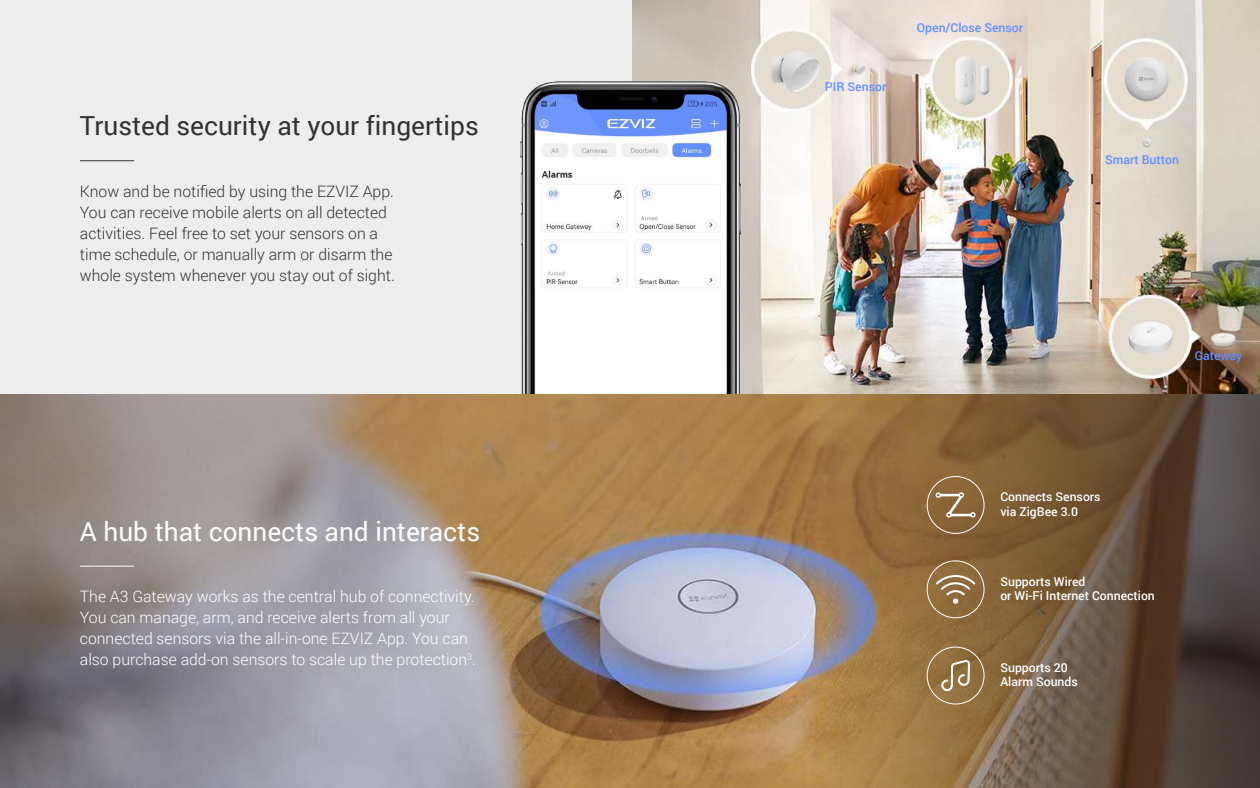
<style>
.page{position:relative;width:1260px;height:788px;background:#fff}
.page>*{position:absolute;margin:0;border:0;box-sizing:border-box;transform-origin:0 0}
.t1{font:26.25px "Roboto";color:#333}
.t2{font:26.25px "Roboto";color:#fff}
.t3{font:300 15.75px/21px "Roboto";color:#fff}
.t4{font:300 15.75px/21px "Roboto";color:#333}
.t5{font:500 12.25px/14.7px "Roboto";color:#fff}
.t6{font:500 12.25px "Roboto";color:#648ffc}
</style>
<div class="page">
<img style="left:0;top:394px;width:821px;height:394px">
<svg style="left:821px;top:394px;width:439px;height:394px;background:#755b3e"></svg>
<hr style="left:80px;top:565px;width:54px;height:1px;background:#fff">
<img style="left:631px;top:0;width:629px;height:394px">
<div style="left:0;top:0;width:631px;height:394px;background:#eee"></div>
<hr style="left:80px;top:160px;width:54px;height:1px;background:#333">
<img style="left:521px;top:82px;width:220px;height:312px">
<svg style="left:936px;top:492px;width:40px;height:25px"></svg>
<div style="left:927px;top:476px;width:58px;height:58px;border:1px solid #fff;border-radius:50%"></div>
<div style="left:927px;top:646px;width:58px;height:58px;border:1px solid #fff;border-radius:50%"></div>
<div style="left:927px;top:560px;width:58px;height:58px;border:1px solid #fff;border-radius:50%"></div>
<svg style="left:936px;top:575px;width:39px;height:28px"></svg>
<svg style="left:941px;top:659px;width:29px;height:32px"></svg>
<h1 class="t1" style="left:80px;top:107px;width:400px">Trusted security at your fingertips</h1>
<p class="t4" style="left:80px;top:180px;width:316px">Know and be notified by using the EZVIZ App.<br>You can receive mobile alerts on all detected activities. Feel free to set your sensors on a time schedule, or manually arm or disarm the whole system whenever you stay out of sight.</p>
<h1 class="t2" style="left:80px;top:513px;width:402px">A hub that connects and interacts</h1>
<p class="t3" style="left:80px;top:585px;width:398px">The A3 Gateway works as the central hub of connectivity.<br>You can manage, arm, and receive alerts from all your connected sensors via the all-in-one EZVIZ App. You can also purchase add-on sensors to scale up the protection<sup>3</sup>.</p>
<p class="t6" style="left:825px;top:78px;width:63px">PIR Sensor</p>
<p class="t6" style="left:917px;top:19px;width:108px">Open/Close Sensor</p>
<p class="t6" style="left:1105px;top:151px;width:75px">Smart Button</p>
<p class="t6" style="left:1195px;top:347px;width:49px">Gateway</p>
<p class="t5" style="left:1000px;top:489px;width:102px">Connects Sensors via ZigBee 3.0</p>
<p class="t5" style="left:1000px;top:573px;width:156px">Supports Wired<br>or Wi-Fi Internet Connection</p>
<p class="t5" style="left:1000px;top:659px;width:79px">Supports 20<br>Alarm Sounds</p>
</div>
